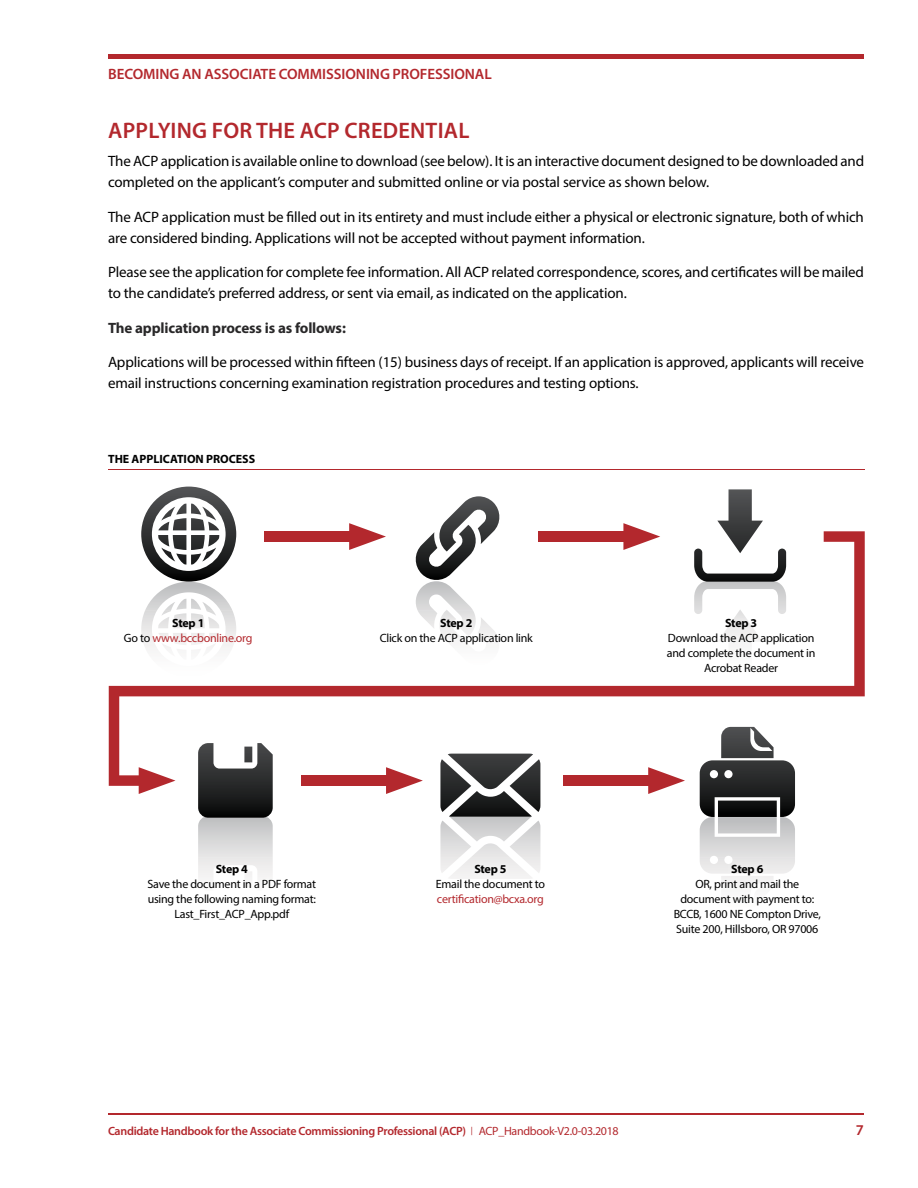
<style>
.page{position:relative;width:918px;height:1188px;background:#fff}
.page>*{position:absolute;margin:0;border:0;box-sizing:border-box;transform-origin:0 0}
.t1{font:600 22.5px "Myriad Pro";letter-spacing:.01em;color:#b3282d}
.t2{font:15px/21px "Myriad Pro";letter-spacing:-.01em;color:#000}
.t3{font:600 15px "Myriad Pro";letter-spacing:-.005em;color:#b3282d}
.t4{font:700 15px "Myriad Pro";letter-spacing:-.01em;color:#292829}
.t5{font:12px/15px "Myriad Pro";letter-spacing:-.02em;color:#000;text-align:center}
.t6{font:600 12px "Myriad Pro";letter-spacing:-.025em;color:#b3282d}
.t7{font:12px/15px "Myriad Pro";letter-spacing:-.02em;color:#b3282d;text-align:center}
.t8{font:700 12px "Myriad Pro";letter-spacing:-.005em;color:#000}
.s1{font-weight:700;color:#000}
.s2{color:#000}
.s3{font-family:"Gotham";font-weight:400;font-size:9px}
.s4{font-weight:400}
</style>
<div class="page">
<hr style="left:108px;top:1114px;width:756px;height:1px;background:#b3282d">
<hr style="left:108px;top:54px;width:756px;height:4px;background:#b3282d">
<svg style="left:141px;top:487px;width:95px;height:44px"></svg>
<svg style="left:440px;top:786px;width:100px;height:71px"></svg>
<svg style="left:700px;top:786px;width:95px;height:71px"></svg>
<svg style="left:198px;top:786px;width:75px;height:71px"></svg>
<svg style="left:440px;top:496px;width:60px;height:35px"></svg>
<svg style="left:717px;top:489px;width:46px;height:42px"></svg>
<hr style="left:108px;top:469px;width:757px;height:1px;background:#b3282d">
<svg style="left:349px;top:523px;width:22px;height:8px"></svg>
<svg style="left:386px;top:786px;width:22px;height:8px"></svg>
<svg style="left:648px;top:786px;width:22px;height:8px"></svg>
<svg style="left:623px;top:523px;width:22px;height:8px"></svg>
<svg style="left:109px;top:531px;width:756px;height:255px"></svg>
<svg style="left:139px;top:767px;width:37px;height:27px"></svg>
<p class="t3" style="left:108px;top:64px;width:385px">BECOMING AN ASSOCIATE COMMISSIONING PROFESSIONAL</p>
<h1 class="t1" style="left:108px;top:117px;width:363px">APPLYING FOR THE ACP CREDENTIAL</h1>
<p class="t2" style="left:108px;top:150px;width:758px">The ACP application is available online to download (see below). It is an interactive document designed to be downloaded and completed on the applicant’s computer and submitted online or via postal service as shown below.</p>
<p class="t2" style="left:108px;top:206px;width:757px">The ACP application must be filled out in its entirety and must include either a physical or electronic signature, both of which are considered binding. Applications will not be accepted without payment information.</p>
<p class="t2" style="left:108px;top:261px;width:757px">Please see the application for complete fee information. All ACP related correspondence, scores, and certificates will be mailed to the candidate’s preferred address, or sent via email, as indicated on the application.</p>
<p class="t4" style="left:108px;top:318px;width:239px">The application process is as follows:</p>
<p class="t2" style="left:108px;top:351px;width:758px">Applications will be processed within fifteen (15) business days of receipt. If an application is approved, applicants will receive email instructions concerning examination registration procedures and testing options.</p>
<p class="t8" style="left:108px;top:451px;width:149px">THE APPLICATION PROCESS</p>
<p class="t7" style="left:124px;top:615px;width:130px"><span class="s1">Step 1<br></span><span class="s2">Go to</span> www.bccbonline.org</p>
<p class="t8" style="left:440px;top:615px;width:34px">Step 2</p>
<p class="t5" style="left:380px;top:630px;width:155px">Click on the ACP application link</p>
<p class="t8" style="left:216px;top:861px;width:34px">Step 4</p>
<p class="t5" style="left:148px;top:877px;width:170px">Save the document in a PDF format using the following naming format:<br>Last_First_ACP_App.pdf</p>
<p class="t8" style="left:474px;top:861px;width:34px">Step 5</p>
<p class="t5" style="left:436px;top:877px;width:111px">Email the document to</p>
<p class="t7" style="left:437px;top:892px;width:108px">certification@bcxa.org</p>
<p class="t8" style="left:725px;top:615px;width:34px">Step 3</p>
<p class="t5" style="left:667px;top:630px;width:150px">Download the ACP application and complete the document in<br>Acrobat Reader</p>
<p class="t8" style="left:731px;top:861px;width:34px">Step 6</p>
<p class="t5" style="left:674px;top:877px;width:149px">OR, print and mail the document with payment to:<br>BCCB, 1600 NE Compton Drive,<br>Suite 200, Hillsboro, OR 97006</p>
<p class="t6" style="left:108px;top:1123px;width:512px">Candidate Handbook for the Associate Commissioning Professional (ACP) <span class="s3">|</span> <span class="s4">ACP_Handbook-V2.0-03.2018</span></p>
<p class="t3" style="left:856px;top:1120px;width:10px">7</p>
</div>
